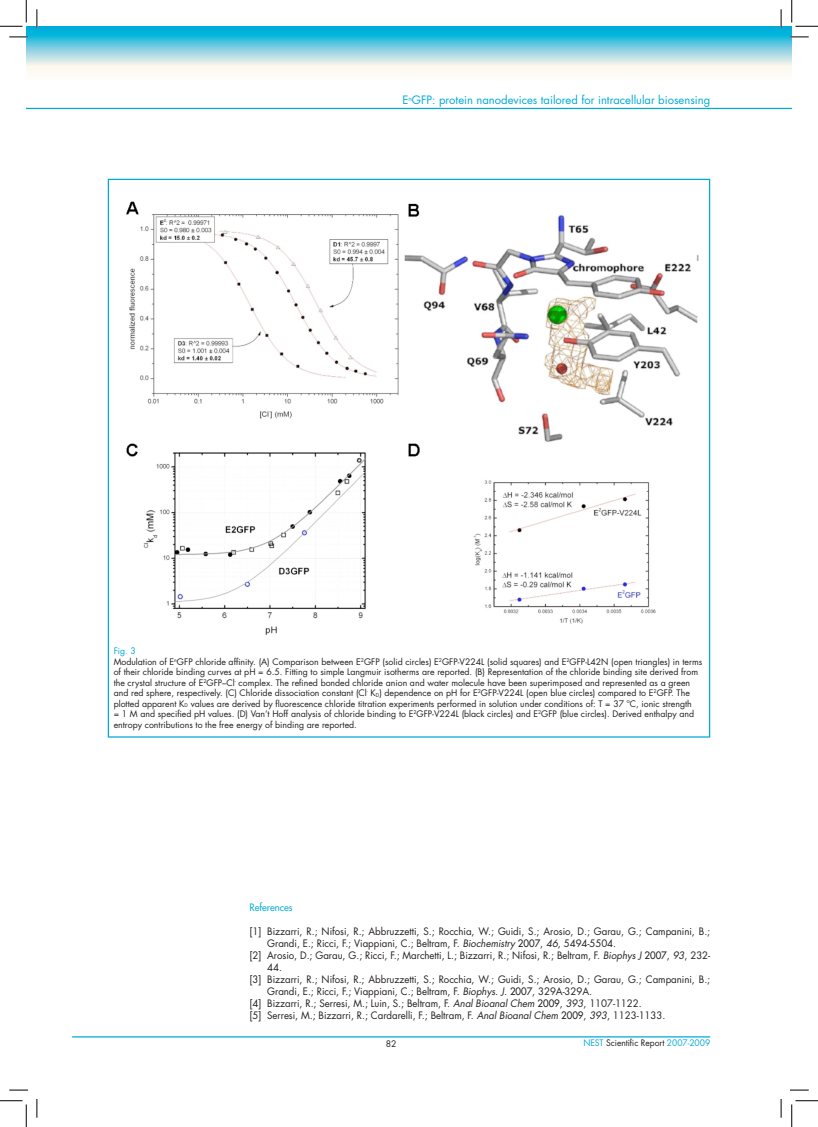
<style>
.page{position:relative;width:818px;height:1127px;background:#fff}
.page>*{position:absolute;margin:0;border:0;box-sizing:border-box;transform-origin:0 0}
.t1{font:11.25px "Futura Std";color:#00a9d8}
.t2{font:10px "Futura Std";letter-spacing:-.005em;color:#231f20}
.t3{font:500 10px "Futura Std";letter-spacing:-.005em;color:#14b1d6}
.t4{font:8.75px/10.5px "Futura Std";color:#231f20}
.s1{color:#00a9d8}
.s2{font-style:italic}
.s3{font-weight:500}
</style>
<div class="page">
<hr style="left:72px;top:1035px;width:638px;height:2px;background:#00a9d8">
<hr style="left:26px;top:108px;width:766px;height:1px;background:#00a9d8">
<svg style="left:26px;top:26px;width:766px;height:47px;background:#81d3e3"></svg>
<img style="left:126px;top:201px;width:573px;height:434px">
<svg style="left:9px;top:36px;width:19px;height:2px"></svg>
<svg style="left:790px;top:36px;width:19px;height:2px"></svg>
<svg style="left:9px;top:1089px;width:19px;height:1px"></svg>
<svg style="left:790px;top:1089px;width:19px;height:1px"></svg>
<svg style="left:36px;top:9px;width:2px;height:19px"></svg>
<svg style="left:36px;top:1099px;width:2px;height:18px"></svg>
<svg style="left:780px;top:9px;width:2px;height:19px"></svg>
<svg style="left:780px;top:1099px;width:2px;height:18px"></svg>
<svg style="left:0;top:0;width:27px;height:27px"></svg>
<svg style="left:0;top:1100px;width:27px;height:26px"></svg>
<svg style="left:791px;top:0;width:27px;height:27px"></svg>
<svg style="left:791px;top:1100px;width:27px;height:26px"></svg>
<p class="t1" style="left:402px;top:93px;width:309px">E<sup>n</sup>GFP: protein nanodevices tailored for intracellular biosensing</p>
<p class="t4" style="left:114px;top:645px;width:590px"><span class="s1">Fig. 3<br></span>Modulation of E<sup>n</sup>GFP chloride affinity. (A) Comparison between E<sup>2</sup>GFP (solid circles) E<sup>2</sup>GFP-V224L (solid squares) and E<sup>2</sup>GFP-L42N (open triangles) in terms of their chloride binding curves at pH = 6.5. Fitting to simple Langmuir isotherms are reported. (B) Representation of the chloride binding site derived from the crystal structure of E<sup>2</sup>GFP–Cl<sup>-</sup> complex. The refined bonded chloride anion and water molecule have been superimposed and represented as a green and red sphere, respectively. (C) Chloride dissociation constant (Cl<sup>-</sup> K<sub>D</sub>) dependence on pH for E<sup>2</sup>GFP-V224L (open blue circles) compared to E<sup>2</sup>GFP. The plotted apparent K<sub>D</sub> values are derived by fluorescence chloride titration experiments performed in solution under conditions of: T = 37 ºC, ionic strength<br>= 1 M and specified pH values. (D) Van’t Hoff analysis of chloride binding to E<sup>2</sup>GFP-V224L (black circles) and E<sup>2</sup>GFP (blue circles). Derived enthalpy and entropy contributions to the free energy of binding are reported.</p>
<p class="t3" style="left:249px;top:901px;width:44px">References</p>
<p class="t2" style="left:249px;top:925px;width:462px">[1] Bizzarri, R.; Nifosi, R.; Abbruzzetti, S.; Rocchia, W.; Guidi, S.; Arosio, D.; Garau, G.; Campanini, B.;</p>
<p class="t2" style="left:267px;top:937px;width:350px">Grandi, E.; Ricci, F.; Viappiani, C.; Beltram, F. <span class="s2">Biochemistry</span> <span class="s3">2007</span>, <span class="s2">46</span>, 5494-5504.</p>
<p class="t2" style="left:249px;top:949px;width:462px">[2] Arosio, D.; Garau, G.; Ricci, F.; Marchetti, L.; Bizzarri, R.; Nifosi, R.; Beltram, F. <span class="s2">Biophys J</span> <span class="s3">2007</span>, <span class="s2">93</span>, 232-</p>
<p class="t2" style="left:267px;top:961px;width:16px">44.</p>
<p class="t2" style="left:249px;top:973px;width:462px">[3] Bizzarri, R.; Nifosi, R.; Abbruzzetti, S.; Rocchia, W.; Guidi, S.; Arosio, D.; Garau, G.; Campanini, B.;</p>
<p class="t2" style="left:267px;top:985px;width:326px">Grandi, E.; Ricci, F.; Viappiani, C.; Beltram, F. <span class="s2">Biophys. J.</span> <span class="s3">2007</span>, 329A-329A.</p>
<p class="t2" style="left:249px;top:997px;width:394px">[4] Bizzarri, R.; Serresi, M.; Luin, S.; Beltram, F. <span class="s2">Anal Bioanal Chem</span> <span class="s3">2009</span>, <span class="s2">393</span>, 1107-1122.</p>
<p class="t2" style="left:249px;top:1009px;width:417px">[5] Serresi, M.; Bizzarri, R.; Cardarelli, F.; Beltram, F. <span class="s2">Anal Bioanal Chem</span> <span class="s3">2009</span>, <span class="s2">393</span>, 1123-1133.</p>
<p class="t4" style="left:386px;top:1038px;width:12px">82</p>
<p class="t4" style="left:583px;top:1037px;width:128px"><span class="s1">NEST</span> Scientific Report <span class="s1">2007-2009</span></p>
</div>
